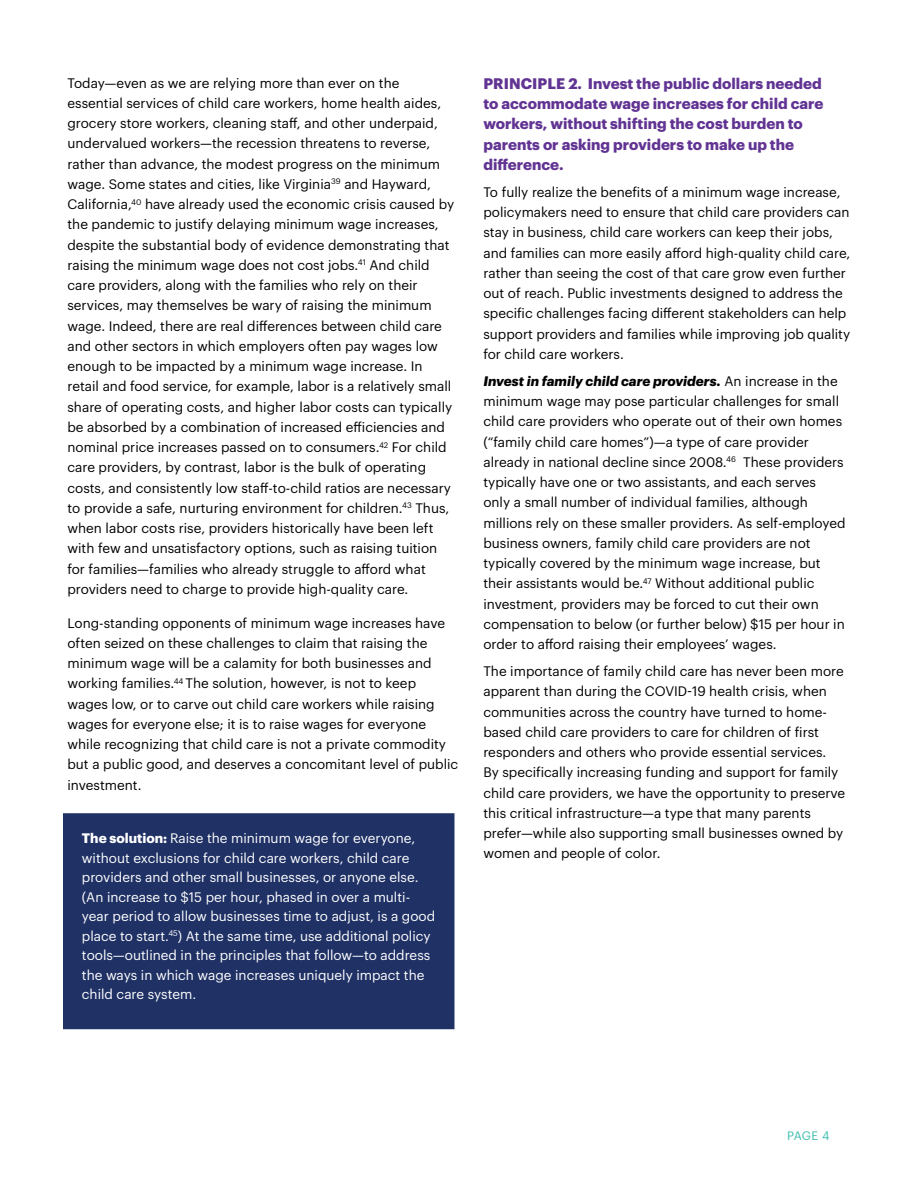
<style>
.page{position:relative;width:918px;height:1188px;background:#fff}
.page>*{position:absolute;margin:0;border:0;box-sizing:border-box;transform-origin:0 0}
.t1{font:700 15px/20.2px "Graphik";color:#613393}
.t2{font:13.5px/20.2px "Graphik";color:#000}
.t3{font:13.5px/19.5px "Graphik";color:#fff}
.t4{font:12px "Graphik";color:#3ebdad}
.s1{font-weight:700}
.s2{font-weight:700;font-style:italic}
</style>
<div class="page">
<div style="left:63px;top:813px;width:391px;height:216px;background:#1f3165"></div>
<p class="t2" style="left:67px;top:71px;width:388px">Today—even as we are relying more than ever on the essential services of child care workers, home health aides, grocery store workers, cleaning staff, and other underpaid, undervalued workers—the recession threatens to reverse, rather than advance, the modest progress on the minimum wage. Some states and cities, like Virginia<sup>39</sup> and Hayward, California,<sup>40</sup> have already used the economic crisis caused by the pandemic to justify delaying minimum wage increases, despite the substantial body of evidence demonstrating that raising the minimum wage does not cost jobs.<sup>41</sup> And child care providers, along with the families who rely on their services, may themselves be wary of raising the minimum wage. Indeed, there are real differences between child care and other sectors in which employers often pay wages low enough to be impacted by a minimum wage increase. In retail and food service, for example, labor is a relatively small share of operating costs, and higher labor costs can typically be absorbed by a combination of increased efficiencies and nominal price increases passed on to consumers.<sup>42</sup> For child care providers, by contrast, labor is the bulk of operating costs, and consistently low staff-to-child ratios are necessary to provide a safe, nurturing environment for children.<sup>43</sup> Thus, when labor costs rise, providers historically have been left with few and unsatisfactory options, such as raising tuition for families—families who already struggle to afford what providers need to charge to provide high-quality care.</p>
<p class="t2" style="left:67px;top:611px;width:392px">Long-standing opponents of minimum wage increases have often seized on these challenges to claim that raising the minimum wage will be a calamity for both businesses and working families.<sup>44</sup> The solution, however, is not to keep wages low, or to carve out child care workers while raising wages for everyone else; it is to raise wages for everyone while recognizing that child care is not a private commodity but a public good, and deserves a concomitant level of public investment.</p>
<p class="t3" style="left:82px;top:827px;width:355px"><span class="s1">The solution:</span> Raise the minimum wage for everyone, without exclusions for child care workers, child care providers and other small businesses, or anyone else. (An increase to $15 per hour, phased in over a multi&shy;year period to allow businesses time to adjust, is a good place to start.<sup>45</sup>) At the same time, use additional policy tools—outlined in the principles that follow—to address the ways in which wage increases uniquely impact the child care system.</p>
<p class="t1" style="left:483px;top:72px;width:342px">PRINCIPLE 2. Invest the public dollars needed to accommodate wage increases for child care workers, without shifting the cost burden to parents or asking providers to make up the difference.</p>
<p class="t2" style="left:483px;top:181px;width:369px">To fully realize the benefits of a minimum wage increase, policymakers need to ensure that child care providers can stay in business, child care workers can keep their jobs, and families can more easily afford high-quality child care, rather than seeing the cost of that care grow even further out of reach. Public investments designed to address the specific challenges facing different stakeholders can help support providers and families while improving job quality for child care workers.</p>
<p class="t2" style="left:483px;top:370px;width:364px"><span class="s2">Invest in family child care providers.</span> An increase in the minimum wage may pose particular challenges for small child care providers who operate out of their own homes (“family child care homes”)—a type of care provider already in national decline since 2008.<sup>46</sup> These providers typically have one or two assistants, and each serves only a small number of individual families, although millions rely on these smaller providers. As self-employed business owners, family child care providers are not typically covered by the minimum wage increase, but their assistants would be.<sup>47</sup> Without additional public investment, providers may be forced to cut their own compensation to below (or further below) $15 per hour in order to afford raising their employees’ wages.</p>
<p class="t2" style="left:483px;top:660px;width:363px">The importance of family child care has never been more apparent than during the COVID-19 health crisis, when communities across the country have turned to home&shy;based child care providers to care for children of first responders and others who provide essential services.<br>By specifically increasing funding and support for family child care providers, we have the opportunity to preserve this critical infrastructure—a type that many parents prefer—while also supporting small businesses owned by women and people of color.</p>
<p class="t4" style="left:787px;top:1126px;width:44px">PAGE 4</p>
</div>
